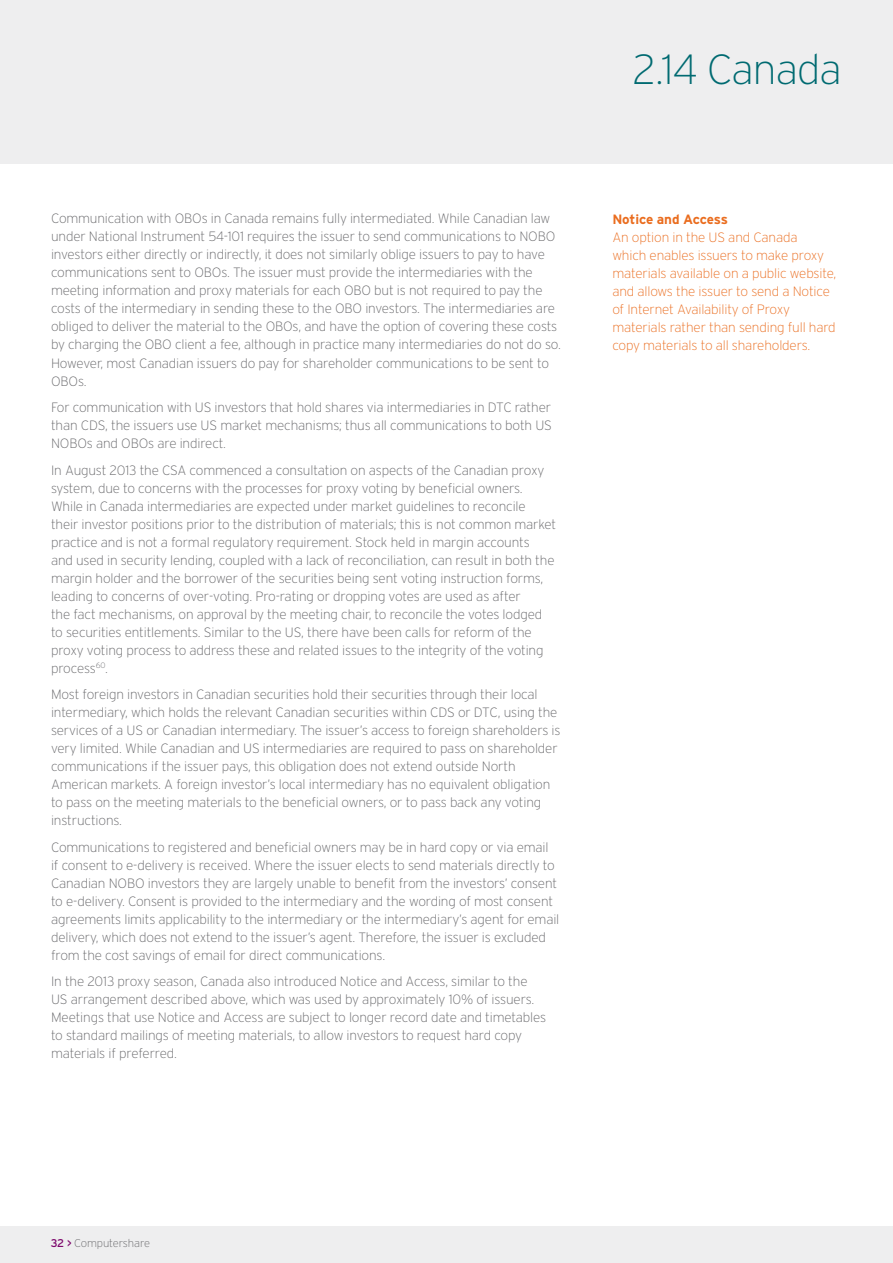
<style>
.page{position:relative;width:893px;height:1263px;background:#fff}
.page>*{position:absolute;margin:0;border:0;box-sizing:border-box;transform-origin:0 0}
._03_Page_Heading{font:200 42px "Interstate";letter-spacing:-.02em;color:#006a71}
._07_Body_copy{font:200 13.5px/18px "Interstate";letter-spacing:-.01em;color:#67676a}
._12_Pull-out_quote{font:200 13.5px/18px "Interstate";letter-spacing:-.01em;color:#ea6d1f}
._12_Pull-out_quote-2{font:700 13.5px "Interstate";letter-spacing:-.02em;color:#ea6d1f}
.t1{font:200 11.25px "Interstate";letter-spacing:-.01em;color:#67676a}
.s1{font-weight:400;color:#7e0a6d}
</style>
<div class="page">
<div style="left:0;top:0;width:893px;height:164px;background:#eeeeef"></div>
<div style="left:0;top:1226px;width:893px;height:37px;background:#eeeeef"></div>
<p class="_07_Body_copy" style="left:51px;top:210px;width:511px">Communication with OBOs in Canada remains fully intermediated. While Canadian law under National Instrument 54-101 requires the issuer to send communications to NOBO investors either directly or indirectly, it does not similarly oblige issuers to pay to have communications sent to OBOs. The issuer must provide the intermediaries with the meeting information and proxy materials for each OBO but is not required to pay the costs of the intermediary in sending these to the OBO investors. The intermediaries are obliged to deliver the material to the OBOs, and have the option of covering these costs by charging the OBO client a fee, although in practice many intermediaries do not do so.<br>However, most Canadian issuers do pay for shareholder communications to be sent to OBOs.</p>
<p class="_07_Body_copy" style="left:51px;top:398px;width:502px;text-align:justify">For communication with US investors that hold shares via intermediaries in DTC rather than CDS, the issuers use US market mechanisms; thus all communications to both US NOBOs and OBOs are indirect.</p>
<p class="_07_Body_copy" style="left:51px;top:461px;width:507px">In August 2013 the CSA commenced a consultation on aspects of the Canadian proxy system, due to concerns with the processes for proxy voting by beneficial owners.<br>While in Canada intermediaries are expected under market guidelines to reconcile their investor positions prior to the distribution of materials; this is not common market practice and is not a formal regulatory requirement. Stock held in margin accounts<br>and used in security lending, coupled with a lack of reconciliation, can result in both the margin holder and the borrower of the securities being sent voting instruction forms, leading to concerns of over-voting. Pro-rating or dropping votes are used as after<br>the fact mechanisms, on approval by the meeting chair, to reconcile the votes lodged to securities entitlements. Similar to the US, there have been calls for reform of the proxy voting process to address these and related issues to the integrity of the voting process<sup>60</sup>.</p>
<p class="_07_Body_copy" style="left:51px;top:685px;width:511px">Most foreign investors in Canadian securities hold their securities through their local intermediary, which holds the relevant Canadian securities within CDS or DTC, using the services of a US or Canadian intermediary. The issuer’s access to foreign shareholders is very limited. While Canadian and US intermediaries are required to pass on shareholder communications if the issuer pays, this obligation does not extend outside North American markets. A foreign investor’s local intermediary has no equivalent obligation to pass on the meeting materials to the beneficial owners, or to pass back any voting instructions.</p>
<p class="_07_Body_copy" style="left:51px;top:838px;width:510px">Communications to registered and beneficial owners may be in hard copy or via email if consent to e-delivery is received. Where the issuer elects to send materials directly to Canadian NOBO investors they are largely unable to benefit from the investors’ consent to e-delivery. Consent is provided to the intermediary and the wording of most consent agreements limits applicability to the intermediary or the intermediary’s agent for email delivery, which does not extend to the issuer’s agent. Therefore, the issuer is excluded from the cost savings of email for direct communications.</p>
<p class="_07_Body_copy" style="left:51px;top:972px;width:497px">In the 2013 proxy season, Canada also introduced Notice and Access, similar to the US arrangement described above, which was used by approximately 10% of issuers.<br>Meetings that use Notice and Access are subject to longer record date and timetables to standard mailings of meeting materials, to allow investors to request hard copy materials if preferred.</p>
<p class="_03_Page_Heading" style="left:633px;top:46px;width:211px">2.14 Canada</p>
<p class="_12_Pull-out_quote-2" style="left:612px;top:211px;width:117px">Notice and Access</p>
<p class="_12_Pull-out_quote" style="left:612px;top:228px;width:225px">An option in the US and Canada<br>which enables issuers to make proxy materials available on a public website, and allows the issuer to send a Notice of Internet Availability of Proxy materials rather than sending full hard copy materials to all shareholders.</p>
<p class="t1" style="left:51px;top:1237px;width:101px"><span class="s1">32 &gt;</span> Computershare</p>
</div>
